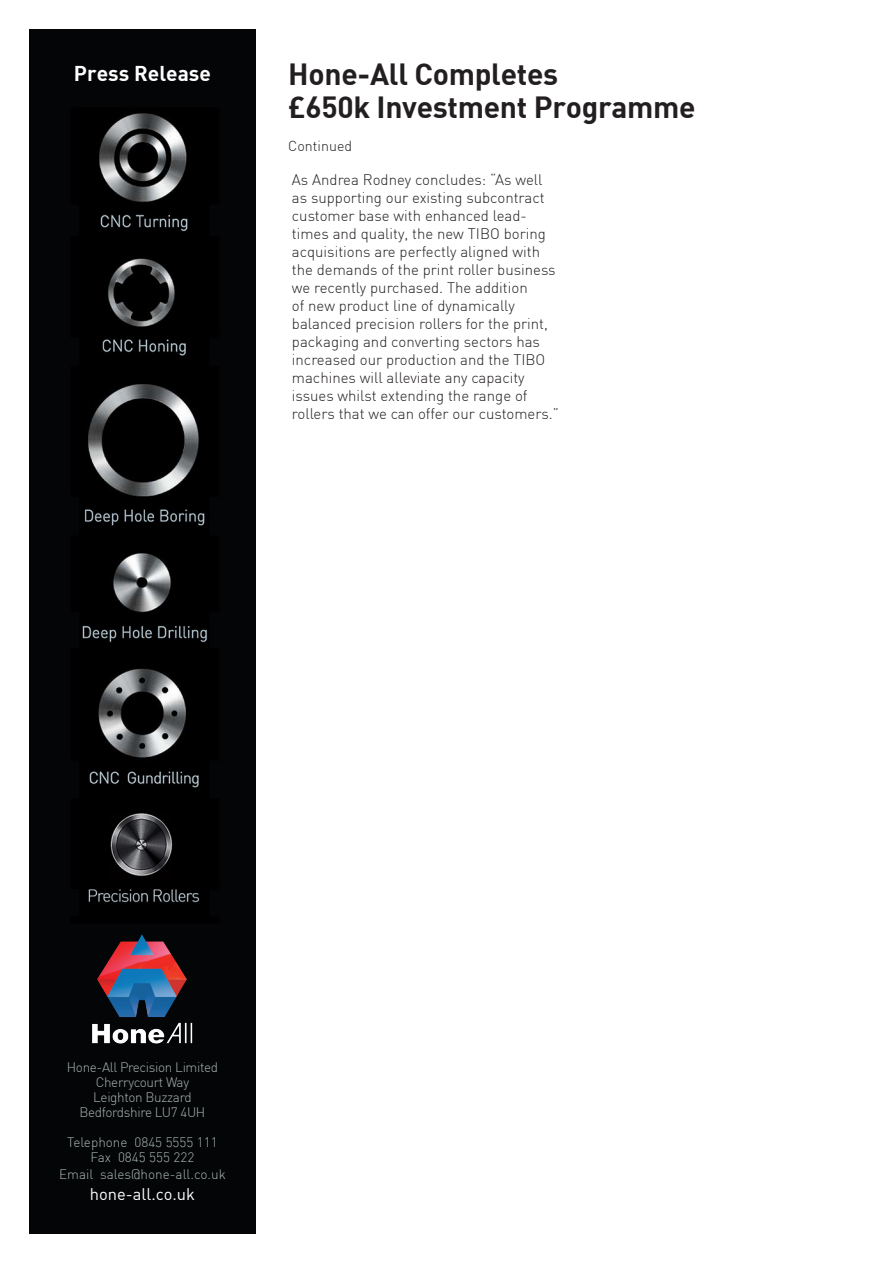
<style>
.page{position:relative;width:893px;height:1263px;background:#fff}
.page>*{position:absolute;margin:0;border:0;box-sizing:border-box;transform-origin:0 0}
.t1{font:30px "DIN Bold";letter-spacing:-.01em;color:#231f20}
.t2{font:21px "DIN Bold";color:#fff}
.t3{font:16.5px "DIN";color:#fff}
.t4{font:300 15px/18px "DIN";color:#231f20}
.t5{font:300 14.25px "DIN";color:#231f20}
.t6{font:300 13.5px "DIN";letter-spacing:-.025em;color:#a8b5af}
.t7{font:300 13.5px "DIN";color:#a8b5af}
</style>
<div class="page">
<img style="left:30px;top:30px;width:225px;height:1203px">
<img style="left:94px;top:934px;width:98px;height:109px">
<p class="t2" style="left:74px;top:60px;width:138px">Press Release</p>
<p class="t1" style="left:288px;top:55px;width:271px">Hone-All Completes</p>
<p class="t1" style="left:288px;top:88px;width:409px">£650k Investment Programme</p>
<p class="t5" style="left:288px;top:137px;width:65px">Continued</p>
<p class="t4" style="left:292px;top:170px;width:269px">As Andrea Rodney concludes: “As well as supporting our existing subcontract customer base with enhanced lead&shy;times and quality, the new TIBO boring acquisitions are perfectly aligned with the demands of the print roller business we recently purchased. The addition<br>of new product line of dynamically balanced precision rollers for the print, packaging and converting sectors has increased our production and the TIBO machines will alleviate any capacity issues whilst extending the range of rollers that we can offer our customers.”</p>
<p class="t6" style="left:67px;top:1059px;width:153px">Hone-All Precision Limited</p>
<p class="t6" style="left:96px;top:1074px;width:95px">Cherrycourt Way</p>
<p class="t6" style="left:93px;top:1089px;width:100px">Leighton Buzzard</p>
<p class="t6" style="left:80px;top:1104px;width:127px">Bedfordshire LU7 4UH</p>
<p class="t7" style="left:67px;top:1134px;width:152px">Telephone 0845 5555 111</p>
<p class="t7" style="left:91px;top:1149px;width:105px">Fax 0845 555 222</p>
<p class="t7" style="left:59px;top:1165px;width:168px">Email sales@hone-all.co.uk</p>
<p class="t3" style="left:90px;top:1183px;width:107px">hone-all.co.uk</p>
</div>
